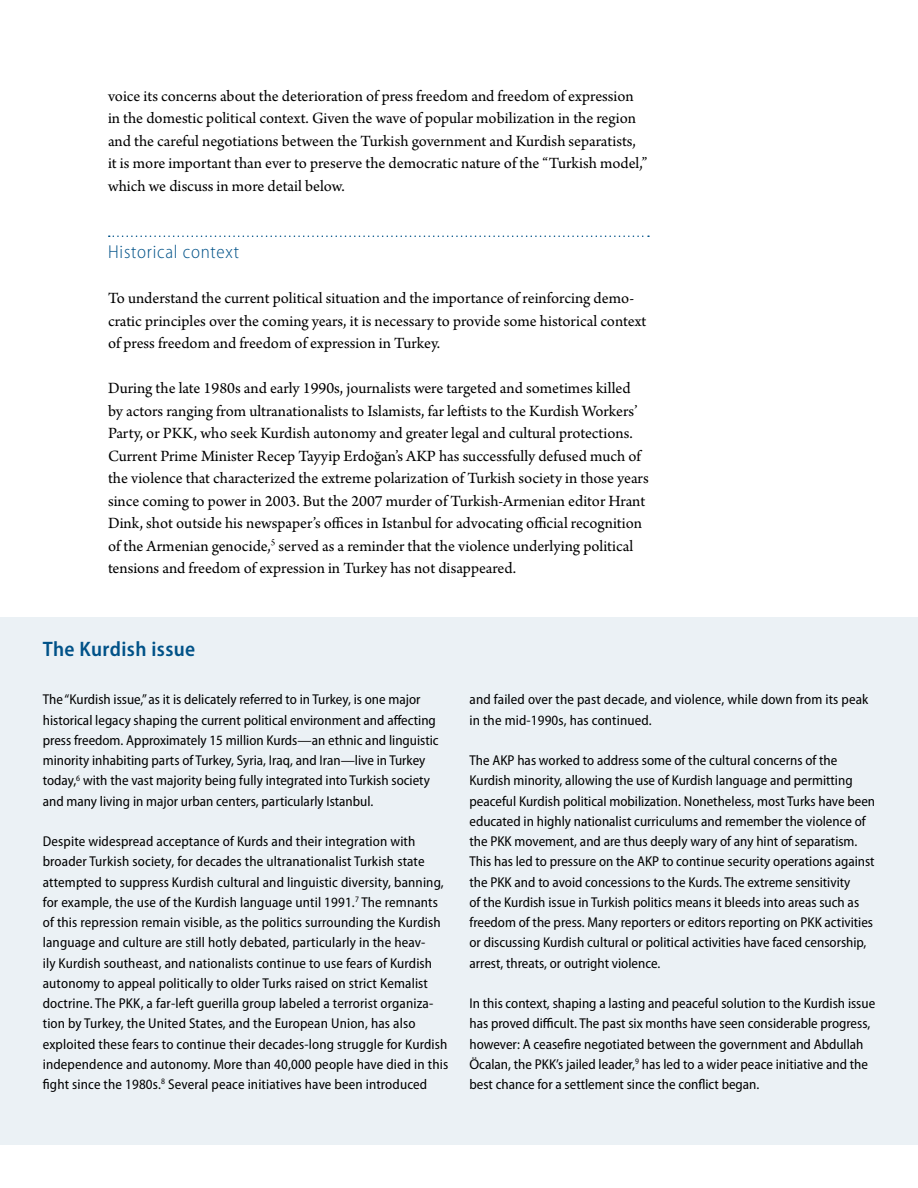
<style>
.page{position:relative;width:918px;height:1188px;background:#fff}
.page>*{position:absolute;margin:0;border:0;box-sizing:border-box;transform-origin:0 0}
.t1{font:600 semi-condensed 21px "Myriad Pro";letter-spacing:.02em;color:#005288}
.t2{font:300 semi-condensed 18.75px "Myriad Pro";letter-spacing:.04em;color:#005288}
.t3{font:16.5px/22.5px "Arno Pro";color:#000}
.t4{font:semi-condensed 14.25px/20.2px "Myriad Pro";color:#000}
.s1{font-stretch:normal}
</style>
<div class="page">
<svg style="left:109px;top:236px;width:540px;height:1px"></svg>
<div style="left:0;top:662px;width:918px;height:483px;background:#ebf1f5"></div>
<div style="left:0;top:618px;width:918px;height:44px;background:#ebf1f5"></div>
<p class="t3" style="left:108px;top:85px;width:541px">voice its concerns about the deterioration of press freedom and freedom of expression in the domestic political context. Given the wave of popular mobilization in the region and the careful negotiations between the Turkish government and Kurdish separatists, it is more important than ever to preserve the democratic nature of the “Turkish model,” which we discuss in more detail below.</p>
<h2 class="t2" style="left:108px;top:242px;width:133px">Historical context</h2>
<p class="t3" style="left:108px;top:288px;width:540px">To understand the current political situation and the importance of reinforcing demo&shy;cratic principles over the coming years, it is necessary to provide some historical context of press freedom and freedom of expression in Turkey.</p>
<p class="t3" style="left:108px;top:378px;width:542px">During the late 1980s and early 1990s, journalists were targeted and sometimes killed by actors ranging from ultranationalists to Islamists, far leftists to the Kurdish Workers’ Party, or PKK, who seek Kurdish autonomy and greater legal and cultural protections.<br>Current Prime Minister Recep Tayyip Erdoğan’s AKP has successfully defused much of the violence that characterized the extreme polarization of Turkish society in those years since coming to power in 2003. But the 2007 murder of Turkish-Armenian editor Hrant Dink, shot outside his newspaper’s offices in Istanbul for advocating official recognition of the Armenian genocide,<sup>5</sup> served as a reminder that the violence underlying political tensions and freedom of expression in Turkey has not disappeared.</p>
<h1 class="t1" style="left:43px;top:637px;width:154px">The Kurdish issue</h1>
<p class="t4" style="left:43px;top:690px;width:397px">The “Kurdish issue,” as it is delicately referred to in Turkey, is one major historical legacy shaping the current political environment and affecting press freedom. Approximately 15 million Kurds—an ethnic and linguistic minority inhabiting parts of Turkey, Syria, Iraq, and Iran—live in Turkey today,<sup>6</sup> with the vast majority being fully integrated into Turkish society and many living in major urban centers, particularly Istanbul.</p>
<p class="t4" style="left:43px;top:832px;width:407px">Despite widespread acceptance of Kurds and their integration with broader Turkish society, for decades the ultranationalist Turkish state attempted to suppress Kurdish cultural and linguistic diversity, banning, for example, the use of the Kurdish language until 1991.<sup>7</sup> The remnants of this repression remain visible, as the politics surrounding the Kurdish language and culture are still hotly debated, particularly in the heav-<br>ily Kurdish southeast, and nationalists continue to use fears of Kurdish autonomy to appeal politically to older Turks raised on strict Kemalist doctrine. The PKK, a far-left guerilla group labeled a terrorist organiza&shy;tion by Turkey, the United States, and the European Union, has also exploited these fears to continue their decades-long struggle for Kurdish independence and autonomy. More than 40,000 people have died in this fight since the 1980s.<sup>8</sup> Several peace initiatives have been introduced</p>
<p class="t4" style="left:470px;top:690px;width:401px">and failed over the past decade, and violence, while down from its peak in the mid-1990s, has continued.</p>
<p class="t4" style="left:470px;top:751px;width:407px">The AKP has worked to address some of the cultural concerns of the Kurdish minority, allowing the use of Kurdish language and permitting peaceful Kurdish political mobilization. Nonetheless, most Turks have been educated in highly nationalist curriculums and remember the violence of the PKK movement, and are thus deeply wary of any hint of separatism.<br>This has led to pressure on the AKP to continue security operations against the PKK and to avoid concessions to the Kurds. The extreme sensitivity<br>of the Kurdish issue in Turkish politics means it bleeds into areas such as freedom of the press. Many reporters or editors reporting on PKK activities or discussing Kurdish cultural or political activities have faced censorship, arrest, threats, or outright violence.</p>
<p class="t4" style="left:469px;top:994px;width:407px">In this context, shaping a lasting and peaceful solution to the Kurdish issue has proved difficult. The past six months have seen considerable progress, however: A ceasefire negotiated between the government and Abdullah <span class="s1">Ö</span>calan, the PKK’s jailed leader,<sup>9</sup> has led to a wider peace initiative and the best chance for a settlement since the conflict began.</p>
</div>
